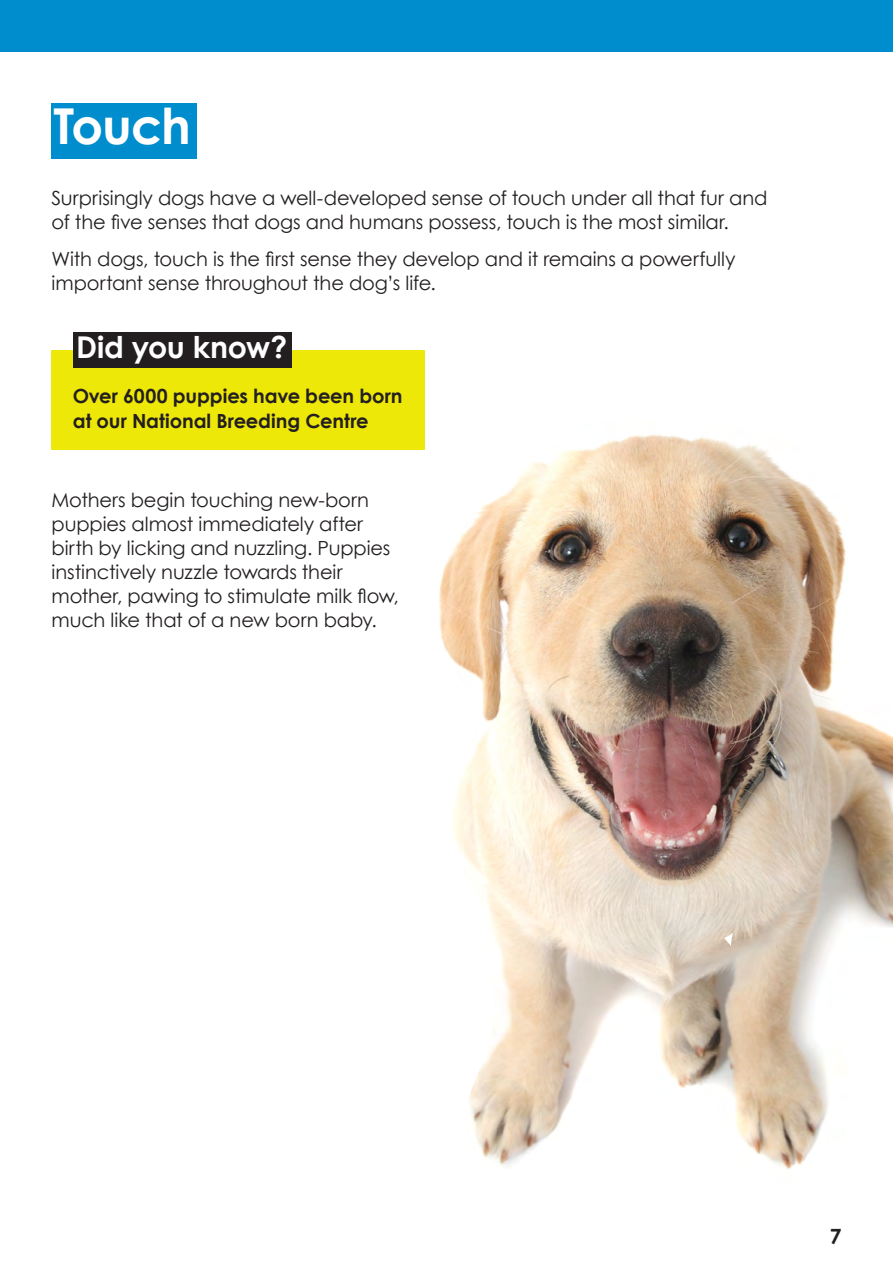
<style>
.page{position:relative;width:893px;height:1263px;background:#fff}
.page>*{position:absolute;margin:0;border:0;box-sizing:border-box;transform-origin:0 0}
.h3d{font:700 49.5px "Century Gothic";letter-spacing:-.025em;color:#fff}
.h3b{font:700 30px "Century Gothic";letter-spacing:-.01em;color:#fff}
.t1{font:700 21px "Century Gothic";color:#231f20}
.p1{font:19.5px/24px "Century Gothic";letter-spacing:-.01em;color:#231f20}
.p7{font:700 19.5px/25.5px "Century Gothic";letter-spacing:-.005em;color:#231f20}
</style>
<div class="page">
<div style="left:0;top:0;width:893px;height:52px;background:#008dcd"></div>
<div style="left:52px;top:103px;width:145px;height:56px;background:#008dcd"></div>
<div style="left:52px;top:350px;width:373px;height:99px;background:#eee809"></div>
<div style="left:73px;top:332px;width:218px;height:35px;background:#231f20"></div>
<img style="left:439px;top:434px;width:454px;height:735px">
<h3 class="h3d" style="left:53px;top:95px;width:139px">Touch</h3>
<p class="p1" style="left:52px;top:186px;width:717px">Surprisingly dogs have a well-developed sense of touch under all that fur and of the five senses that dogs and humans possess, touch is the most similar.</p>
<p class="p1" style="left:52px;top:247px;width:686px">With dogs, touch is the first sense they develop and it remains a powerfully important sense throughout the dog’s life.</p>
<h3 class="h3b" style="left:76px;top:328px;width:213px">Did you know?</h3>
<p class="p7" style="left:73px;top:382px;width:331px">Over 6000 puppies have been born at our National Breeding Centre</p>
<p class="p1" style="left:52px;top:487px;width:349px">Mothers begin touching new-born puppies almost immediately after birth by licking and nuzzling. Puppies instinctively nuzzle towards their mother, pawing to stimulate milk flow, much like that of a new born baby.</p>
<p class="t1" style="left:830px;top:1223px;width:13px">7</p>
</div>
